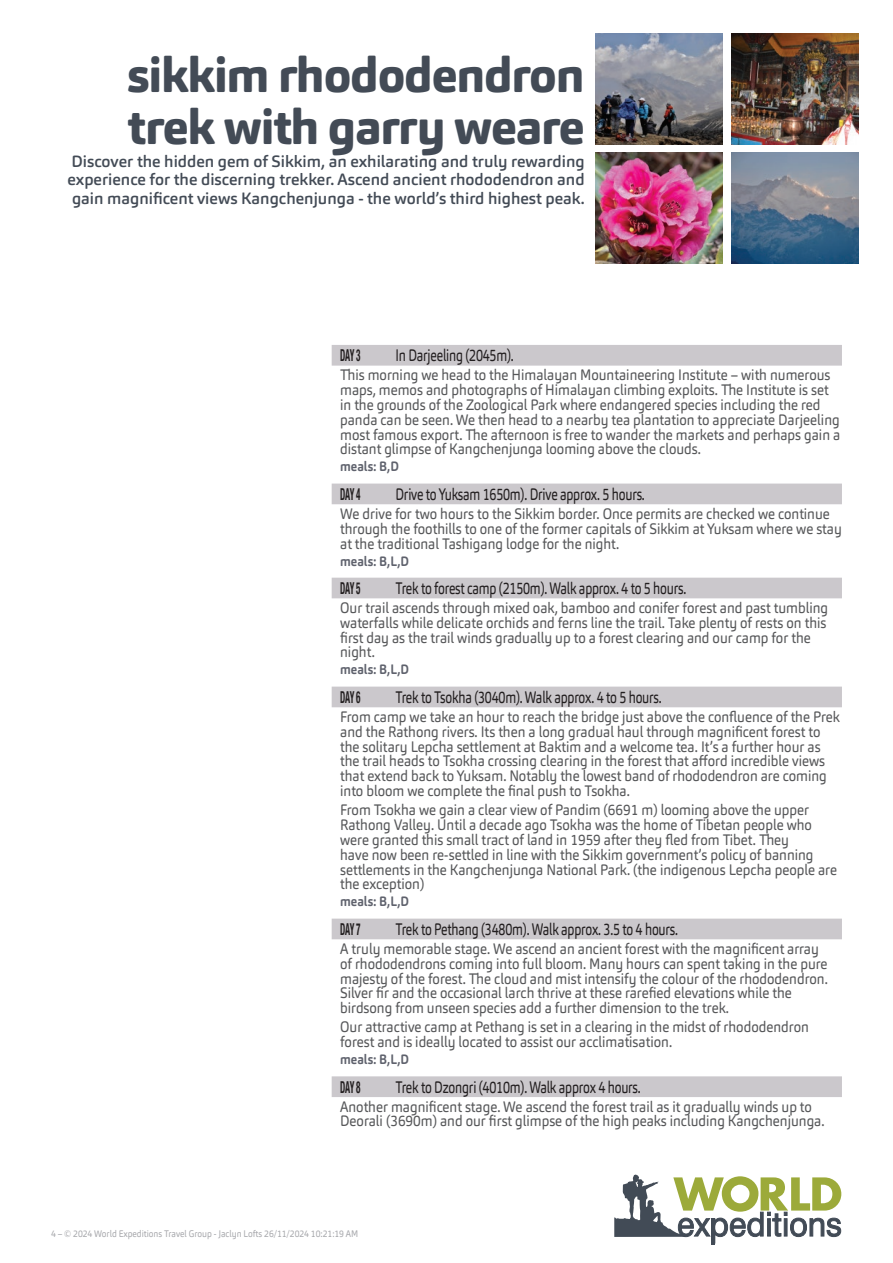
<style>
.page{position:relative;width:893px;height:1263px;background:#fff}
.page>*{position:absolute;margin:0;border:0;box-sizing:border-box;transform-origin:0 0}
.t1{font:800 48.6px/52.9px "Carnas";letter-spacing:-.025em;color:#434b56}
.t2{font:16.5px "Carnas";letter-spacing:-.015em;color:#231f20;scale:.75 1}
.t3{font:700 condensed 16.5px "Helvetica Neue LT Std";letter-spacing:-.035em;color:#231f20;scale:.55 1}
.t4{font:500 16.2px/18.9px "Carnas";color:#434b56;text-align:justify}
.t5{font:15px/14.9px "Carnas";color:#57585a;scale:.9 1}
.t6{font:700 13.5px "Carnas";color:#5f626d;scale:.9 1}
.t7{font:9.45px "Carnas";color:#a8a9ad;scale:.9 1}
</style>
<div class="page">
<svg style="left:614px;top:1174px;width:228px;height:71px"></svg>
<div style="left:332px;top:345px;width:510px;height:21px;background:#cbc8cc"></div>
<div style="left:332px;top:484px;width:510px;height:20px;background:#cbc8cc"></div>
<div style="left:332px;top:578px;width:510px;height:20px;background:#cbc8cc"></div>
<div style="left:332px;top:687px;width:510px;height:20px;background:#cbc8cc"></div>
<div style="left:332px;top:919px;width:510px;height:20px;background:#cbc8cc"></div>
<div style="left:332px;top:1076px;width:510px;height:21px;background:#cbc8cc"></div>
<img style="left:595px;top:34px;width:128px;height:110px">
<img style="left:731px;top:34px;width:128px;height:110px">
<img style="left:595px;top:153px;width:128px;height:110px">
<img style="left:731px;top:153px;width:128px;height:110px">
<h1 class="t1" style="left:127px;top:48px;width:459px">sikkim rhododendron trek with garry weare</h1>
<p class="t4" style="left:68px;top:151px;width:519px">Discover the hidden gem of Sikkim, an exhilarating and truly rewarding experience for the discerning trekker. Ascend ancient rhododendron and gain magnificent views Kangchenjunga ‑ the world’s third highest peak.</p>
<p class="t3" style="left:340px;top:345px;width:38px">DAY 3</p>
<p class="t2" style="left:395px;top:345px;width:159px">In Darjeeling (2045m).</p>
<p class="t5" style="left:340px;top:367px;width:557px">This morning we head to the Himalayan Mountaineering Institute – with numerous maps, memos and photographs of Himalayan climbing exploits. The Institute is set in the grounds of the Zoological Park where endangered species including the red panda can be seen. We then head to a nearby tea plantation to appreciate Darjeeling most famous export. The afternoon is free to wander the markets and perhaps gain a distant glimpse of Kangchenjunga looming above the clouds.</p>
<p class="t6" style="left:340px;top:458px;width:67px">meals: B,D</p>
<p class="t3" style="left:340px;top:484px;width:38px">DAY 4</p>
<p class="t2" style="left:395px;top:483px;width:334px">Drive to Yuksam 1650m). Drive approx. 5 hours.</p>
<p class="t5" style="left:340px;top:506px;width:559px">We drive for two hours to the Sikkim border. Once permits are checked we continue through the foothills to one of the former capitals of Sikkim at Yuksam where we stay at the traditional Tashigang lodge for the night.</p>
<p class="t6" style="left:340px;top:552px;width:78px">meals: B,L,D</p>
<p class="t3" style="left:340px;top:578px;width:38px">DAY 5</p>
<p class="t2" style="left:395px;top:577px;width:389px">Trek to forest camp (2150m). Walk approx. 4 to 5 hours.</p>
<p class="t5" style="left:340px;top:600px;width:544px">Our trail ascends through mixed oak, bamboo and conifer forest and past tumbling waterfalls while delicate orchids and ferns line the trail. Take plenty of rests on this first day as the trail winds gradually up to a forest clearing and our camp for the night.</p>
<p class="t6" style="left:340px;top:661px;width:78px">meals: B,L,D</p>
<p class="t3" style="left:340px;top:687px;width:38px">DAY 6</p>
<p class="t2" style="left:395px;top:686px;width:356px">Trek to Tsokha (3040m). Walk approx. 4 to 5 hours.</p>
<p class="t5" style="left:340px;top:709px;width:557px">From camp we take an hour to reach the bridge just above the confluence of the Prek and the Rathong rivers. Its then a long gradual haul through magnificent forest to the solitary Lepcha settlement at Baktim and a welcome tea. It’s a further hour as the trail heads to Tsokha crossing clearing in the forest that afford incredible views that extend back to Yuksam. Notably the lowest band of rhododendron are coming into bloom we complete the final push to Tsokha.</p>
<p class="t5" style="left:340px;top:802px;width:554px">From Tsokha we gain a clear view of Pandim (6691 m) looming above the upper Rathong Valley. Until a decade ago Tsokha was the home of Tibetan people who were granted this small tract of land in 1959 after they fled from Tibet. They<br>have now been re-settled in line with the Sikkim government’s policy of banning settlements in the Kangchenjunga National Park. (the indigenous Lepcha people are the exception)</p>
<p class="t6" style="left:340px;top:893px;width:78px">meals: B,L,D</p>
<p class="t3" style="left:340px;top:919px;width:38px">DAY 7</p>
<p class="t2" style="left:395px;top:918px;width:378px">Trek to Pethang (3480m). Walk approx. 3.5 to 4 hours.</p>
<p class="t5" style="left:340px;top:941px;width:543px">A truly memorable stage. We ascend an ancient forest with the magnificent array of rhododendrons coming into full bloom. Many hours can spent taking in the pure majesty of the forest. The cloud and mist intensify the colour of the rhododendron.<br>Silver fir and the occasional larch thrive at these rarefied elevations while the birdsong from unseen species add a further dimension to the trek.</p>
<p class="t5" style="left:340px;top:1020px;width:522px">Our attractive camp at Pethang is set in a clearing in the midst of rhododendron forest and is ideally located to assist our acclimatisation.</p>
<p class="t6" style="left:340px;top:1051px;width:78px">meals: B,L,D</p>
<p class="t3" style="left:340px;top:1077px;width:38px">DAY 8</p>
<p class="t2" style="left:395px;top:1076px;width:329px">Trek to Dzongri (4010m). Walk approx 4 hours.</p>
<p class="t5" style="left:340px;top:1099px;width:540px">Another magnificent stage. We ascend the forest trail as it gradually winds up to<br>Deorali (3690m) and our first glimpse of the high peaks including Kangchenjunga.</p>
<p class="t7" style="left:51px;top:1227px;width:343px">4 – © 2024 World Expeditions Travel Group - Jaclyn Lofts 26/11/2024 10:21:19 AM</p>
</div>
